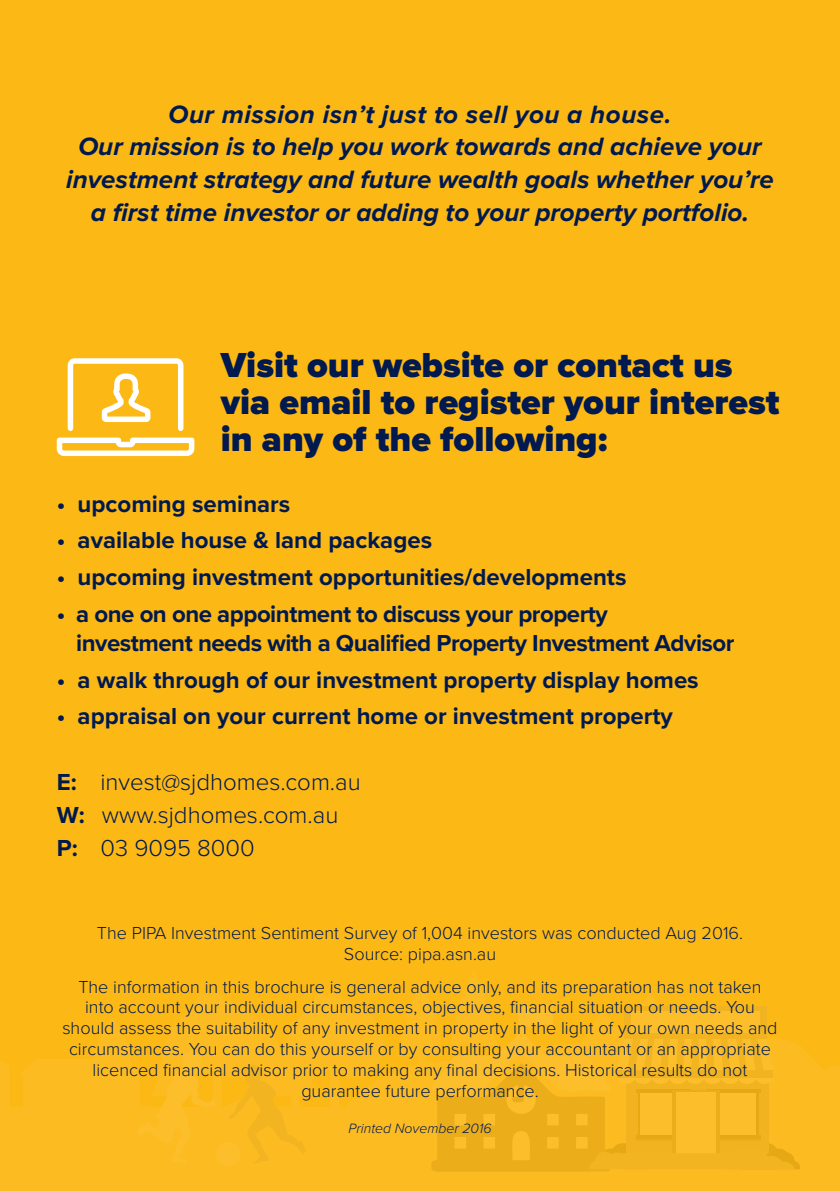
<style>
.page{position:relative;width:840px;height:1191px;background:#fff}
.page>*{position:absolute;margin:0;border:0;box-sizing:border-box;transform-origin:0 0}
.t1{font:900 36px/36.8px "Proxima Nova";color:#00194f}
.t2{font:italic 700 26px/32.8px "Proxima Nova";color:#00194f;text-align:center}
.t3{font:700 24px "Proxima Nova";color:#00194f}
.t4{font:700 24px/28.8px "Proxima Nova";letter-spacing:-.02em;color:#00194f}
.t5{font:300 24px/32.8px "Proxima Nova";color:#00194f}
.t6{font:300 18px/20.8px "Proxima Nova";color:#00194f;text-align:center}
.t7{font:italic 300 14px "Proxima Nova";color:#00194f}
.s1{font-weight:700}
</style>
<div class="page">
<div style="left:0;top:0;width:839px;height:1191px;background:#fcb814"></div>
<svg style="left:0;top:969px;width:839px;height:222px;fill:#fcbc21"></svg>
<svg style="left:431px;top:1000px;width:368px;height:173px"></svg>
<svg style="left:137px;top:1050px;width:169px;height:116px"></svg>
<svg style="left:57px;top:437px;width:137px;height:19px"></svg>
<svg style="left:68px;top:358px;width:115px;height:73px"></svg>
<h2 class="t2" style="left:66px;top:98px;width:708px">Our mission isn’t just to sell you a house.<br>Our mission is to help you work towards and achieve your investment strategy and future wealth goals whether you’re a first time investor or adding to your property portfolio.</h2>
<h1 class="t1" style="left:220px;top:349px;width:560px">Visit our website or contact us via email to register your interest in any of the following:</h1>
<h3 class="t3" style="left:57px;top:489px;width:235px">• upcoming seminars</h3>
<h3 class="t3" style="left:57px;top:526px;width:376px">• available house &amp; land packages</h3>
<h3 class="t3" style="left:57px;top:563px;width:571px">• upcoming investment opportunities/developments</h3>
<h3 class="t4" style="left:76px;top:600px;width:659px;text-indent:-19px">• a one on one appointment to discuss your property<br>investment needs with a Qualified Property Investment Advisor</h3>
<h3 class="t3" style="left:57px;top:665px;width:643px">• a walk through of our investment property display homes</h3>
<h3 class="t3" style="left:57px;top:702px;width:617px">• appraisal on your current home or investment property</h3>
<h3 class="t5" style="left:57px;top:766px;width:305px"><span class="s1">E:</span> invest@sjdhomes.com.au<br><span class="s1">W:</span> www.sjdhomes.com.au<br><span class="s1">P:</span> 03 9095 8000</h3>
<p class="t6" style="left:97px;top:923px;width:647px">The PIPA Investment Sentiment Survey of 1,004 investors was conducted Aug 2016.<br>Source: pipa.asn.au</p>
<p class="t6" style="left:62px;top:976px;width:716px">The information in this brochure is general advice only, and its preparation has not taken into account your individual circumstances, objectives, financial situation or needs. You should assess the suitability of any investment in property in the light of your own needs and circumstances. You can do this yourself or by consulting your accountant or an appropriate licenced financial advisor prior to making any final decisions. Historical results do not guarantee future performance.</p>
<p class="t7" style="left:348px;top:1120px;width:145px">Printed November 2016</p>
</div>
